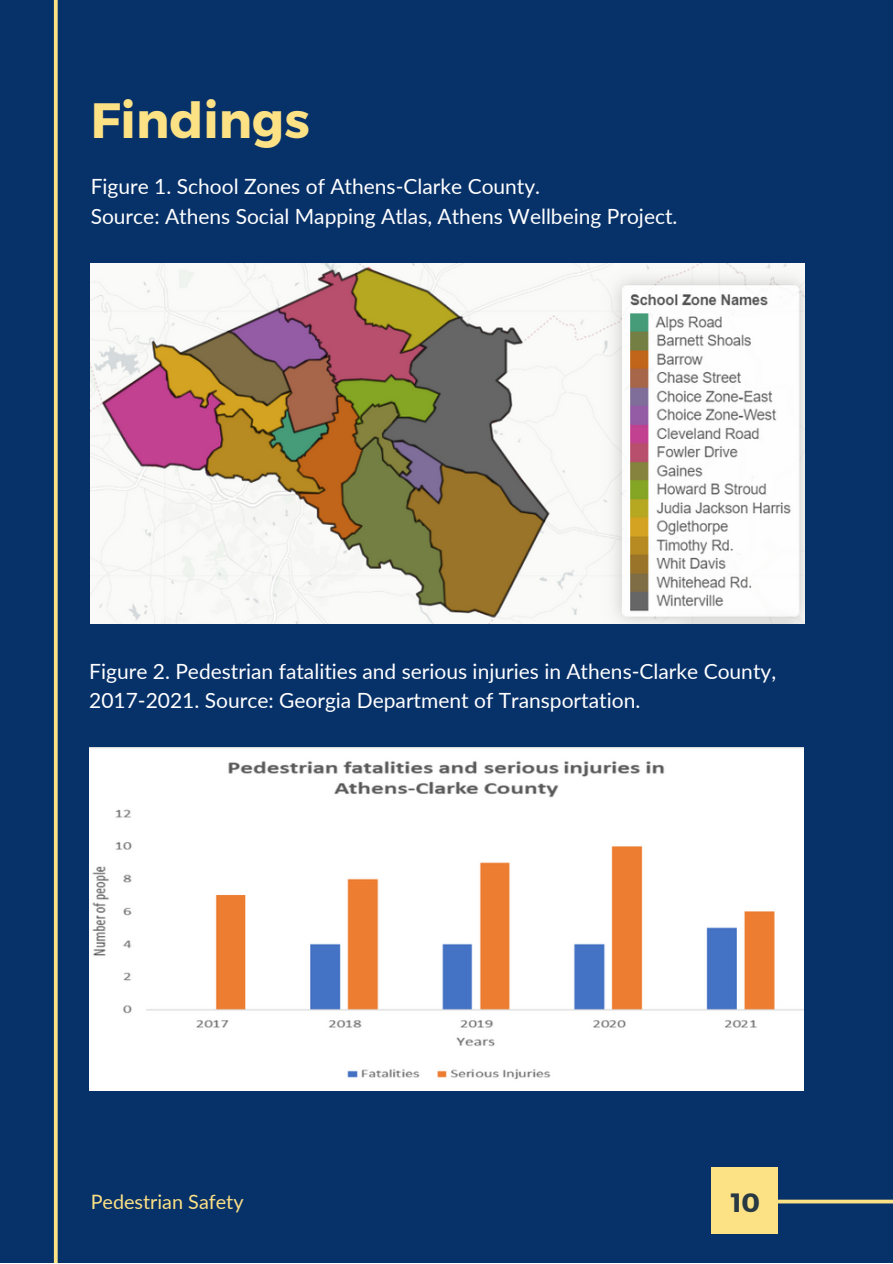
<style>
.page{position:relative;width:893px;height:1264px;background:#fff}
.page>*{position:absolute;margin:0;border:0;box-sizing:border-box;transform-origin:0 0}
.t1{font:700 49.65px "Montserrat";color:#fce185}
.t2{font:700 26.4px "Montserrat";color:#283943}
.t3{font:21px/29.2px "Lato";color:#fff}
.t4{font:19.8px "Lato";color:#fce185}
</style>
<div class="page">
<div style="left:0;top:0;width:892px;height:1262px;background:#073169"></div>
<svg style="left:53px;top:0;width:5px;height:1262px;background:#c1b67e"></svg>
<svg style="left:778px;top:1199px;width:114px;height:5px"></svg>
<div style="left:711px;top:1167px;width:67px;height:66px;background:#fce185"></div>
<img style="left:89px;top:747px;width:714px;height:343px">
<img style="left:91px;top:263px;width:713px;height:360px">
<h1 class="t1" style="left:91px;top:88px;width:221px">Findings</h1>
<p class="t3" style="left:91px;top:171px;width:588px">Figure 1. School Zones of Athens-Clarke County.<br>Source: Athens Social Mapping Atlas, Athens Wellbeing Project.</p>
<p class="t3" style="left:89px;top:656px;width:688px">Figure 2. Pedestrian fatalities and serious injuries in Athens-Clarke County,<br>2017-2021. Source: Georgia Department of Transportation.</p>
<p class="t4" style="left:91px;top:1189px;width:154px">Pedestrian Safety</p>
<p class="t2" style="left:730px;top:1185px;width:31px">10</p>
</div>
